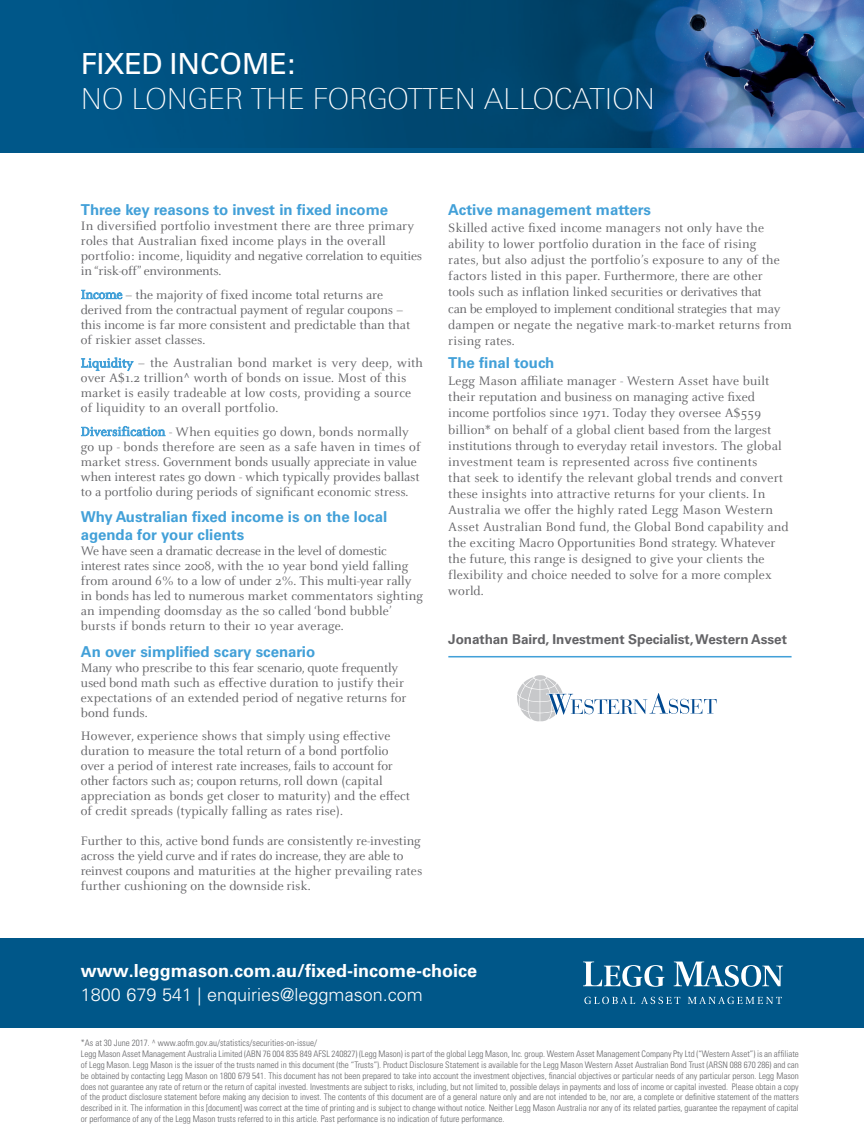
<style>
.page{position:relative;width:864px;height:1140px;background:#fff}
.page>*{position:absolute;margin:0;border:0;box-sizing:border-box;transform-origin:0 0}
.t1{font:100 29.1px/34.8px "Linotype Univers 230";color:#fff}
.t2{font:700 18px "Univers LT Std";color:#fff}
.t3{font:300 18px "Univers LT Std";color:#fff}
.t4{font:700 15px/18px "Univers LT Std";color:#42a0d8}
.t5{font:13.5px/15px "Celeste OT";letter-spacing:.005em;color:#636366}
.t6{font:700 13.5px "Univers LT Std";letter-spacing:-.005em;color:#636366}
.t7{font:300 condensed 9px/10.8px "Univers LT Std";color:#636366;text-align:justify}
.s1{font-family:"Univers LT Std";font-weight:400}
.s2{color:#42a0d8}
</style>
<div class="page">
<div style="left:0;top:937px;width:863px;height:90px;background:#005789"></div>
<svg style="left:583px;top:961px;width:81px;height:25px"></svg>
<svg style="left:673px;top:961px;width:109px;height:25px"></svg>
<svg style="left:584px;top:996px;width:96px;height:8px"></svg>
<svg style="left:687px;top:996px;width:94px;height:8px"></svg>
<hr style="left:448px;top:656px;width:343px;height:1px;background:#42a0d8">
<div style="left:534px;top:675px;width:11px;height:5px;background:#c7c8ca;border-radius:50%"></div>
<svg style="left:517px;top:677px;width:199px;height:44px"></svg>
<div style="left:0;top:0;width:863px;height:152px;background:#005789"></div>
<img style="left:247px;top:0;width:616px;height:148px">
<p class="t1" style="left:81px;top:47px;width:575px"><span class="s1">FIXED INCOME:<br></span>NO LONGER THE FORGOTTEN ALLOCATION</p>
<p class="t4" style="left:81px;top:201px;width:309px">Three key reasons to invest in fixed income</p>
<p class="t5" style="left:81px;top:219px;width:342px">In diversified portfolio investment there are three primary roles that Australian fixed income plays in the overall portfolio: income, liquidity and negative correlation to equities in “risk-off” environments.</p>
<p class="t5" style="left:81px;top:287px;width:331px"><span class="s2">Income</span> – the majority of fixed income total returns are derived from the contractual payment of regular coupons – this income is far more consistent and predictable than that of riskier asset classes.</p>
<p class="t5" style="left:81px;top:355px;width:343px"><span class="s2">Liquidity</span> – the Australian bond market is very deep, with over A$1.2 trillion^ worth of bonds on issue. Most of this market is easily tradeable at low costs, providing a source of liquidity to an overall portfolio.</p>
<p class="t5" style="left:81px;top:424px;width:341px"><span class="s2">Diversification</span> - When equities go down, bonds normally go up - bonds therefore are seen as a safe haven in times of market stress. Government bonds usually appreciate in value when interest rates go down - which typically provides ballast to a portfolio during periods of significant economic stress.</p>
<p class="t4" style="left:81px;top:508px;width:308px">Why Australian fixed income is on the local agenda for your clients</p>
<p class="t5" style="left:81px;top:544px;width:343px">We have seen a dramatic decrease in the level of domestic interest rates since 2008, with the 10 year bond yield falling from around 6% to a low of under 2%. This multi-year rally in bonds has led to numerous market commentators sighting an impending doomsday as the so called ‘bond bubble’ bursts if bonds return to their 10 year average.</p>
<p class="t4" style="left:81px;top:642px;width:236px">An over simplified scary scenario</p>
<p class="t5" style="left:81px;top:660px;width:327px">Many who prescribe to this fear scenario, quote frequently used bond math such as effective duration to justify their expectations of an extended period of negative returns for bond funds.</p>
<p class="t5" style="left:81px;top:728px;width:330px">However, experience shows that simply using effective duration to measure the total return of a bond portfolio over a period of interest rate increases, fails to account for other factors such as; coupon returns, roll down (capital appreciation as bonds get closer to maturity) and the effect of credit spreads (typically falling as rates rise).</p>
<p class="t5" style="left:81px;top:833px;width:343px">Further to this, active bond funds are consistently re-investing across the yield curve and if rates do increase, they are able to reinvest coupons and maturities at the higher prevailing rates further cushioning on the downside risk.</p>
<p class="t4" style="left:448px;top:201px;width:204px">Active management matters</p>
<p class="t5" style="left:448px;top:219px;width:345px;line-height:16.2px">Skilled active fixed income managers not only have the ability to lower portfolio duration in the face of rising<br>rates, but also adjust the portfolio’s exposure to any of the factors listed in this paper. Furthermore, there are other tools such as inflation linked securities or derivatives that<br>can be employed to implement conditional strategies that may dampen or negate the negative mark-to-market returns from rising rates.</p>
<p class="t4" style="left:448px;top:354px;width:108px">The final touch</p>
<p class="t5" style="left:448px;top:373px;width:341px;line-height:16.2px">Legg Mason affiliate manager - Western Asset have built their reputation and business on managing active fixed income portfolios since 1971. Today they oversee A$559 billion* on behalf of a global client based from the largest institutions through to everyday retail investors. The global investment team is represented across five continents<br>that seek to identify the relevant global trends and convert these insights into attractive returns for your clients. In Australia we offer the highly rated Legg Mason Western Asset Australian Bond fund, the Global Bond capability and the exciting Macro Opportunities Bond strategy. Whatever the future, this range is designed to give your clients the flexibility and choice needed to solve for a more complex world.</p>
<p class="t6" style="left:448px;top:632px;width:340px">Jonathan Baird, Investment Specialist,Western Asset</p>
<p class="t2" style="left:81px;top:960px;width:398px">www.leggmason.com.au/fixed-income-choice</p>
<p class="t3" style="left:81px;top:983px;width:343px">1800 679 541 | enquiries@leggmason.com</p>
<p class="t7" style="left:81px;top:1037px;width:237px">*As at 30 June 2017. ^ www.aofm.gov.au/statistics/securities-on-issue/</p>
<p class="t7" style="left:81px;top:1048px;width:719px">Legg Mason Asset Management Australia Limited (ABN 76 004 835 849 AFSL 240827) (Legg Mason) is part of the global Legg Mason, Inc. group. Western Asset Management Company Pty Ltd (“Western Asset”) is an affiliate of Legg Mason. Legg Mason is the issuer of the trusts named in this document (the “Trusts”). Product Disclosure Statement is available for the Legg Mason Western Asset Australian Bond Trust (ARSN 088 670 286) and can be obtained by contacting Legg Mason on 1800 679 541. This document has not been prepared to take into account the investment objectives, financial objectives or particular needs of any particular person. Legg Mason does not guarantee any rate of return or the return of capital invested. Investments are subject to risks, including, but not limited to, possible delays in payments and loss of income or capital invested. Please obtain a copy of the product disclosure statement before making any decision to invest. The contents of this document are of a general nature only and are not intended to be, nor are, a complete or definitive statement of the matters described in it. The information in this [document] was correct at the time of printing and is subject to change without notice. Neither Legg Mason Australia nor any of its related parties, guarantee the repayment of capital or performance of any of the Legg Mason trusts referred to in this article. Past performance is no indication of future performance.</p>
</div>
